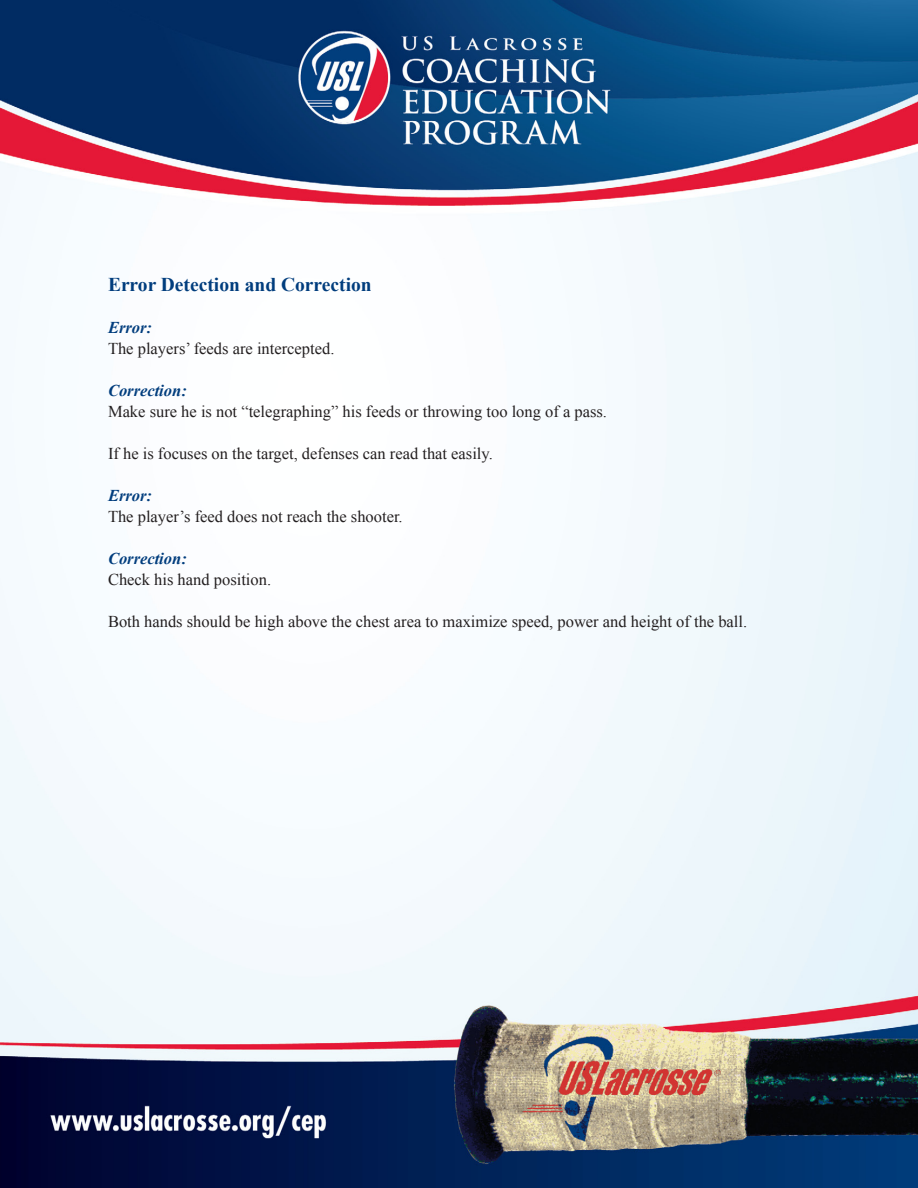
<style>
.page{position:relative;width:918px;height:1188px;background:#fff}
.page>*{position:absolute;margin:0;border:0;box-sizing:border-box;transform-origin:0 0}
.t1{font:700 19.5px "Times New Roman";color:#013d7d}
.t2{font:16.5px "Times New Roman";color:#231f20}
.t3{font:italic 700 16.5px "Times New Roman";color:#013d7d}
</style>
<div class="page">
<img style="left:0;top:0;width:918px;height:1188px">
<p class="t1" style="left:108px;top:271px;width:265px">Error Detection and Correction</p>
<p class="t3" style="left:108px;top:316px;width:46px">Error:</p>
<p class="t2" style="left:108px;top:339px;width:228px">The players’ feeds are intercepted.</p>
<p class="t3" style="left:108px;top:379px;width:80px">Correction:</p>
<p class="t2" style="left:108px;top:402px;width:501px">Make sure he is not “telegraphing” his feeds or throwing too long of a pass.</p>
<p class="t2" style="left:108px;top:444px;width:386px">If he is focuses on the target, defenses can read that easily.</p>
<p class="t3" style="left:108px;top:484px;width:46px">Error:</p>
<p class="t2" style="left:108px;top:507px;width:296px">The player’s feed does not reach the shooter.</p>
<p class="t3" style="left:108px;top:547px;width:80px">Correction:</p>
<p class="t2" style="left:108px;top:570px;width:165px">Check his hand position.</p>
<p class="t2" style="left:108px;top:612px;width:641px">Both hands should be high above the chest area to maximize speed, power and height of the ball.</p>
</div>
